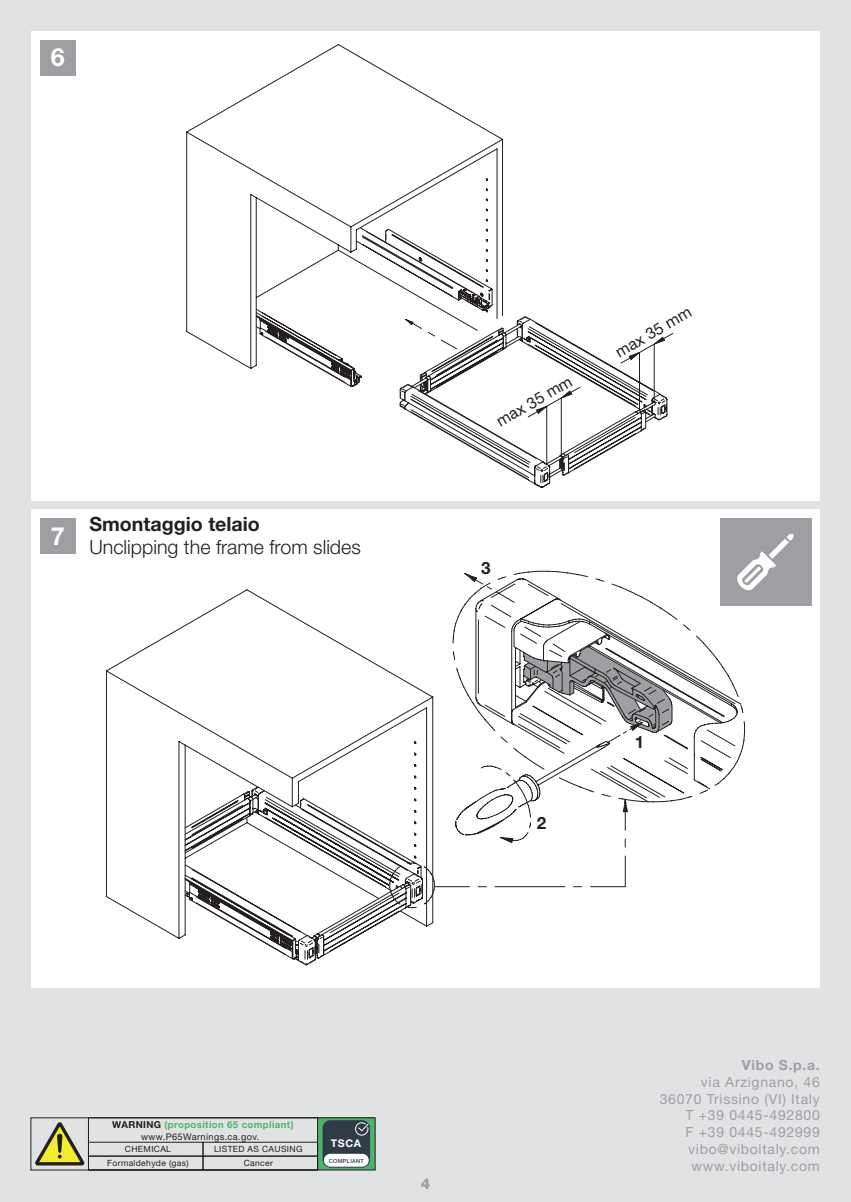
<style>
.page{position:relative;width:851px;height:1202px;background:#fff}
.page>*{position:absolute;margin:0;border:0;box-sizing:border-box;transform-origin:0 0}
.t1{font:700 25px "Helvetica Neue LT Pro";color:#fff}
.t2{font:300 19.6px "Helvetica Neue LT Std";color:#231f20}
.t3{font:700 19.6px "Helvetica Neue LT Std";color:#231f20}
.t4{font:700 17px "Helvetica Neue LT Pro";color:#231f20}
.t5{font:16px "Helvetica Neue LT Pro";color:#231f20}
.t6{font:800 15px "Helvetica Neue LT Pro";color:#9d9fa2}
.t7{font:14px/16.8px "Helvetica Neue LT Std";letter-spacing:.05em;color:#9d9fa2;text-align:right}
.t8{font:700 14px "Helvetica Neue LT Std";color:#9d9fa2}
.t9{font:700 10.6px "Helvetica Neue LT Std";color:#fff}
.t10{font:700 9.6px "Helvetica Neue LT Std";letter-spacing:.04em;color:#4cb469}
.t11{font:9.2px "Helvetica Neue LT Std";letter-spacing:.04em;color:#231f20}
.t12{font:8.6px "Helvetica Neue LT Std";letter-spacing:.04em;color:#231f20}
.t13{font:500 5.6px "Helvetica Neue LT Std";letter-spacing:.04em;color:#2f3c48}
.s1{color:#231f20}
</style>
<div class="page">
<div style="left:0;top:0;width:850px;height:1202px;background:#e1e2e4"></div>
<div style="left:317px;top:1118px;width:58px;height:52px;background:#4cb469"></div>
<div style="left:88px;top:1142px;width:115px;height:14px;border:1px solid #231f20"></div>
<div style="left:88px;top:1156px;width:115px;height:14px;border:1px solid #231f20"></div>
<div style="left:203px;top:1142px;width:115px;height:14px;border:1px solid #231f20"></div>
<div style="left:203px;top:1156px;width:115px;height:14px;border:1px solid #231f20"></div>
<svg style="left:35px;top:1122px;width:50px;height:44px"></svg>
<div style="left:322px;top:1120px;width:48px;height:48px;background:#2f3c48;border-radius:8px"></div>
<div style="left:324px;top:1154px;width:45px;height:13px;background:#fff;border-radius:6px"></div>
<svg style="left:355px;top:1122px;width:14px;height:14px"></svg>
<div style="left:88px;top:1117px;width:230px;height:53px;border:1px solid #231f20"></div>
<div style="left:31px;top:31px;width:788px;height:470px;background:#fff"></div>
<div style="left:31px;top:510px;width:788px;height:478px;background:#fff"></div>
<div style="left:40px;top:518px;width:36px;height:36px;background:#9d9fa2"></div>
<div style="left:40px;top:40px;width:36px;height:36px;background:#9d9fa2"></div>
<div style="left:720px;top:518px;width:91px;height:87px;background:#9d9fa2"></div>
<svg style="left:186px;top:44px;width:317px;height:325px"></svg>
<svg style="left:255px;top:227px;width:418px;height:261px"></svg>
<svg style="left:106px;top:625px;width:78px;height:314px"></svg>
<svg style="left:262px;top:942px;width:86px;height:24px"></svg>
<svg style="left:184px;top:589px;width:442px;height:353px"></svg>
<svg style="left:454px;top:534px;width:339px;height:353px"></svg>
<hr style="left:434px;top:886px;width:35px;height:1px;background:#231f20">
<h1 class="t1" style="left:51px;top:42px;width:15px">6</h1>
<h1 class="t1" style="left:51px;top:520px;width:15px">7</h1>
<h2 class="t3" style="left:89px;top:512px;width:172px">Smontaggio telaio</h2>
<h2 class="t2" style="left:89px;top:535px;width:273px">Unclipping the frame from slides</h2>
<p class="t5" style="left:492px;top:414px;width:86px;rotate:-30deg">max 35 mm</p>
<p class="t5" style="left:612px;top:344px;width:86px;rotate:-30deg">max 35 mm</p>
<p class="t4" style="left:481px;top:557px;width:11px">3</p>
<p class="t4" style="left:536px;top:813px;width:11px">2</p>
<p class="t4" style="left:635px;top:731px;width:11px">1</p>
<p class="t10" style="left:112px;top:1119px;width:183px"><span class="s1">WARNING</span> (proposition 65 compliant)</p>
<p class="t11" style="left:141px;top:1131px;width:120px">www.P65Warnings.ca.gov.</p>
<p class="t12" style="left:125px;top:1144px;width:48px">CHEMICAL</p>
<p class="t12" style="left:214px;top:1144px;width:90px">LISTED AS CAUSING</p>
<p class="t12" style="left:107px;top:1158px;width:83px">Formaldehyde (gas)</p>
<p class="t12" style="left:244px;top:1158px;width:31px">Cancer</p>
<p class="t13" style="left:329px;top:1157px;width:36px">COMPLIANT</p>
<p class="t9" style="left:331px;top:1137px;width:32px">TSCA</p>
<p class="t6" style="left:420px;top:1175px;width:11px">4</p>
<p class="t8" style="left:741px;top:1056px;width:79px">Vibo S.p.a.</p>
<p class="t7" style="left:659px;top:1073px;width:161px">via Arzignano, 46<br>36070 Trissino (VI) Italy<br>T +39 0445-492800<br>F +39 0445-492999 vibo@viboitaly.com www.viboitaly.com</p>
</div>
